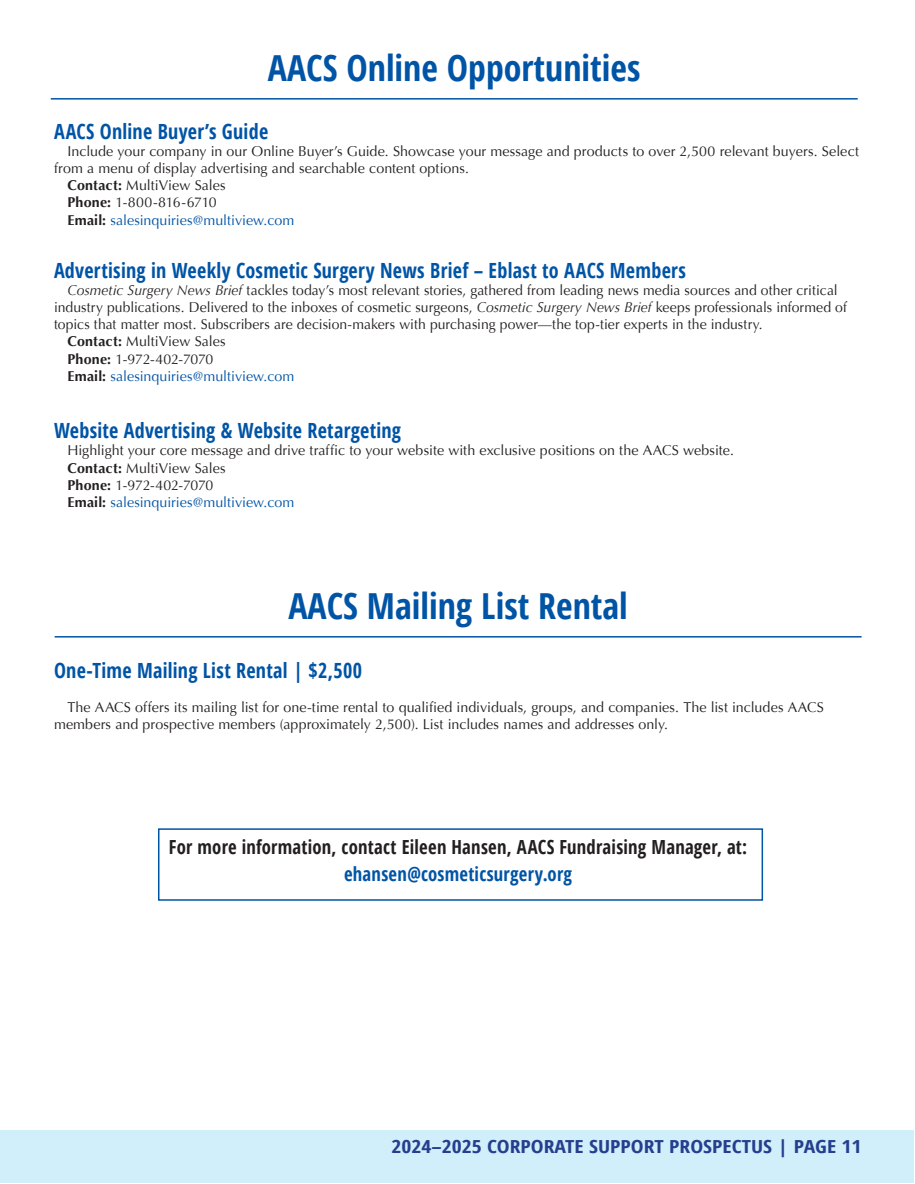
<style>
.page{position:relative;width:915px;height:1184px;background:#fff}
.page>*{position:absolute;margin:0;border:0;box-sizing:border-box;transform-origin:0 0}
.headline_1{font:700 condensed 35.85px "Open Sans";color:#0054a6}
.sub_2{font:700 condensed 20.85px "Open Sans";letter-spacing:.015em;color:#0054a6;scale:.96 1}
.sub_2-2{font:700 condensed 19.5px "Open Sans";letter-spacing:.01em;color:#231f20;scale:.96 1}
.sub_2-3{font:700 condensed 19.5px "Open Sans";letter-spacing:.015em;color:#0054a6;scale:.96 1}
.t1{font:700 condensed 18px "Open Sans";color:#253f8e;scale:1.2 1}
.Body_text_indent{font:14.25px/17.2px "Optima";letter-spacing:.005em;color:#231f20}
.Body_text_indent-2{font:14.25px "Optima";color:#0054a6}
.Body_text_indent-3{font:14.25px "Optima";letter-spacing:-.025em;color:#231f20}
.s1{font-weight:700}
.s2{font-weight:700;color:#231f20}
.s3{font-style:italic}
</style>
<div class="page">
<div style="left:158px;top:828px;width:605px;height:72px;border:2px solid #0054a6"></div>
<div style="left:1px;top:1130px;width:913px;height:52px;background:#d1eefb"></div>
<hr style="left:51px;top:98px;width:806px;height:2px;background:#0054a6">
<hr style="left:55px;top:636px;width:806px;height:1px;background:#0054a6">
<p class="headline_1" style="left:268px;top:43px;width:374px">AACS Online Opportunities</p>
<p class="sub_2" style="left:54px;top:116px;width:225px">AACS Online Buyer’s Guide</p>
<p class="Body_text_indent" style="left:54px;top:143px;width:806px;text-indent:14px">Include your company in our Online Buyer’s Guide. Showcase your message and products to over 2,500 relevant buyers. Select from a menu of display advertising and searchable content options.</p>
<p class="Body_text_indent" style="left:68px;top:177px;width:160px"><span class="s1">Contact:</span> MultiView Sales</p>
<p class="Body_text_indent-3" style="left:68px;top:194px;width:151px"><span class="s1">Phone:</span> 1-800-816-6710</p>
<p class="Body_text_indent-2" style="left:68px;top:211px;width:228px"><span class="s2">Email:</span> salesinquiries@multiview.com</p>
<p class="sub_2" style="left:54px;top:255px;width:659px">Advertising in Weekly Cosmetic Surgery News Brief – Eblast to AACS Members</p>
<p class="Body_text_indent" style="left:54px;top:282px;width:794px;text-indent:14px"><span class="s3">Cosmetic Surgery News Brief</span> tackles today’s most relevant stories, gathered from leading news media sources and other critical industry publications. Delivered to the inboxes of cosmetic surgeons, <span class="s3">Cosmetic Surgery News Brief</span> keeps professionals informed of topics that matter most. Subscribers are decision-makers with purchasing power—the top-tier experts in the industry.</p>
<p class="Body_text_indent" style="left:68px;top:333px;width:160px"><span class="s1">Contact:</span> MultiView Sales</p>
<p class="Body_text_indent" style="left:68px;top:350px;width:147px"><span class="s1">Phone:</span> 1-972-402-7070</p>
<p class="Body_text_indent-2" style="left:68px;top:367px;width:228px"><span class="s2">Email:</span> salesinquiries@multiview.com</p>
<p class="sub_2" style="left:54px;top:416px;width:363px">Website Advertising &amp; Website Retargeting</p>
<p class="Body_text_indent" style="left:68px;top:442px;width:668px">Highlight your core message and drive traffic to your website with exclusive positions on the AACS website.</p>
<p class="Body_text_indent" style="left:68px;top:459px;width:160px"><span class="s1">Contact:</span> MultiView Sales</p>
<p class="Body_text_indent" style="left:68px;top:477px;width:147px"><span class="s1">Phone:</span> 1-972-402-7070</p>
<p class="Body_text_indent-2" style="left:68px;top:493px;width:228px"><span class="s2">Email:</span> salesinquiries@multiview.com</p>
<p class="headline_1" style="left:288px;top:581px;width:341px">AACS Mailing List Rental</p>
<p class="sub_2" style="left:54px;top:655px;width:322px">One-Time Mailing List Rental | $2,500</p>
<p class="Body_text_indent" style="left:54px;top:699px;width:771px;text-indent:14px">The AACS offers its mailing list for one-time rental to qualified individuals, groups, and companies. The list includes AACS members and prospective members (approximately 2,500). List includes names and addresses only.</p>
<p class="sub_2-2" style="left:169px;top:833px;width:604px">For more information, contact Eileen Hansen, AACS Fundraising Manager, at:</p>
<p class="sub_2-3" style="left:344px;top:860px;width:239px">ehansen@cosmeticsurgery.org</p>
<p class="t1" style="left:391px;top:1134px;width:393px">2024–2025 CORPORATE SUPPORT PROSPECTUS | PAGE 11</p>
</div>
